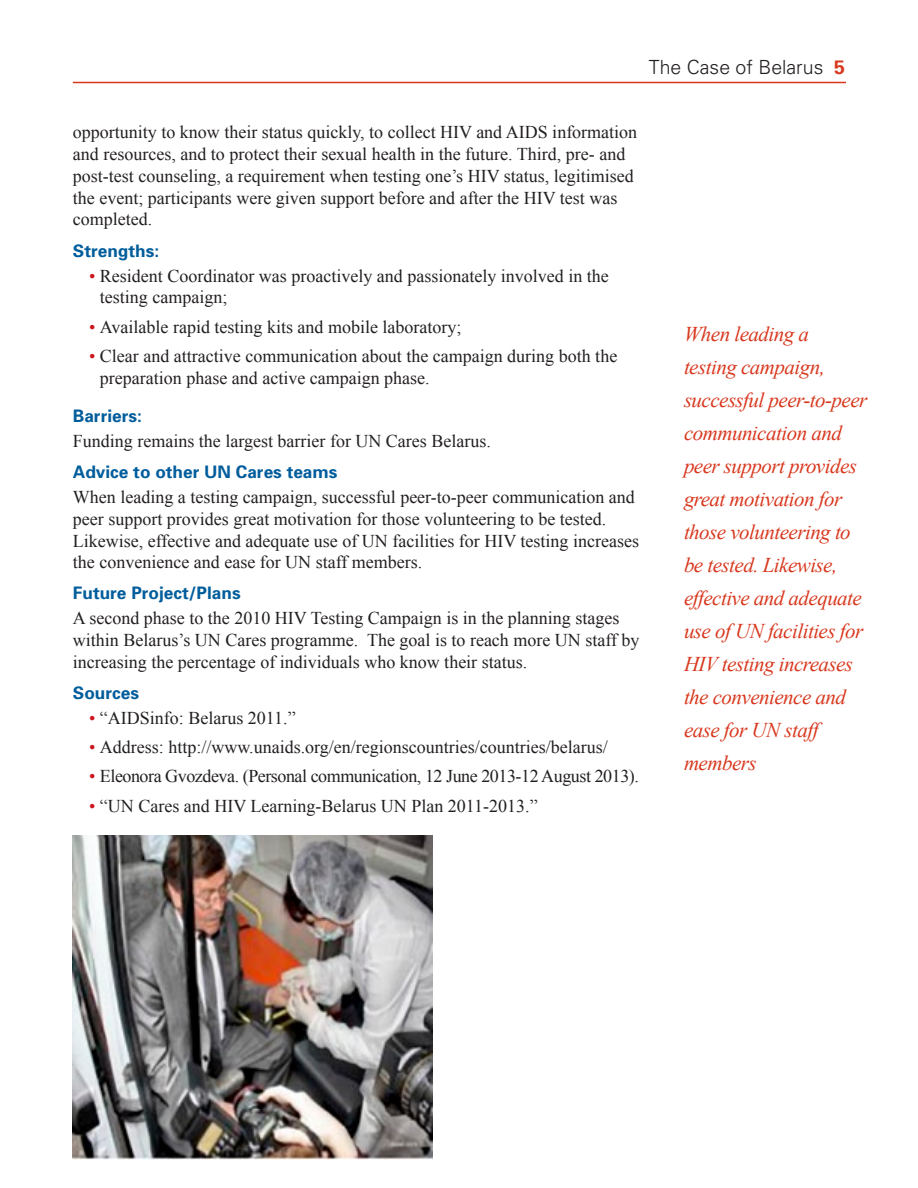
<style>
.page{position:relative;width:918px;height:1188px;background:#fff}
.page>*{position:absolute;margin:0;border:0;box-sizing:border-box;transform-origin:0 0}
.t1{font:italic 21px/33px "Times New Roman";letter-spacing:-.025em;color:#d8381e}
.t2{font:300 19.5px "Univers";color:#231f20}
.t3{font:18px/21.8px "Times New Roman";color:#231f20}
.t4{font:18px "Times New Roman";letter-spacing:-.025em;color:#231f20}
.t5{font:700 17.25px "Univers";color:#005d9c}
.s1{font-weight:700;color:#d8381e}
.s2{color:#cd151d}
</style>
<div class="page">
<hr style="left:73px;top:82px;width:773px;height:1px;background:#d8381e">
<img style="left:73px;top:836px;width:360px;height:324px">
<p class="t2" style="left:649px;top:55px;width:198px">The Case of Belarus <span class="s1">5</span></p>
<p class="t3" style="left:73px;top:121px;width:566px">opportunity to know their status quickly, to collect HIV and AIDS information and resources, and to protect their sexual health in the future. Third, pre- and post-test counseling, a requirement when testing one’s HIV status, legitimised the event; participants were given support before and after the HIV test was completed.</p>
<p class="t5" style="left:73px;top:240px;width:88px">Strengths:</p>
<p class="t3" style="left:100px;top:264px;width:510px;text-indent:-11px"><span class="s2">•</span> Resident Coordinator was proactively and passionately involved in the testing campaign;</p>
<p class="t3" style="left:89px;top:315px;width:374px"><span class="s2">•</span> Available rapid testing kits and mobile laboratory;</p>
<p class="t3" style="left:100px;top:345px;width:519px;text-indent:-11px"><span class="s2">•</span> Clear and attractive communication about the campaign during both the preparation phase and active campaign phase.</p>
<p class="t5" style="left:73px;top:406px;width:71px">Barriers:</p>
<p class="t3" style="left:73px;top:430px;width:420px">Funding remains the largest barrier for UN Cares Belarus.</p>
<p class="t5" style="left:73px;top:462px;width:266px">Advice to other UN Cares teams</p>
<p class="t3" style="left:73px;top:486px;width:568px">When leading a testing campaign, successful peer-to-peer communication and peer support provides great motivation for those volunteering to be tested.<br>Likewise, effective and adequate use of UN facilities for HIV testing increases the convenience and ease for UN staff members.</p>
<p class="t5" style="left:73px;top:583px;width:169px">Future Project/Plans</p>
<p class="t3" style="left:73px;top:607px;width:568px">A second phase to the 2010 HIV Testing Campaign is in the planning stages within Belarus’s UN Cares programme. The goal is to reach more UN staff by increasing the percentage of individuals who know their status.</p>
<p class="t5" style="left:73px;top:682px;width:68px">Sources</p>
<p class="t3" style="left:89px;top:707px;width:208px"><span class="s2">•</span> “AIDSinfo: Belarus 2011.”</p>
<p class="t3" style="left:89px;top:736px;width:520px"><span class="s2">•</span> Address: http://www.unaids.org/en/regionscountries/countries/belarus/</p>
<p class="t4" style="left:89px;top:764px;width:551px"><span class="s2">•</span> Eleonora Gvozdeva. (Personal communication, 12 June 2013-12 August 2013).</p>
<p class="t3" style="left:89px;top:795px;width:450px"><span class="s2">•</span> “UN Cares and HIV Learning-Belarus UN Plan 2011-2013.”</p>
<p class="t1" style="left:684px;top:317px;width:185px">When leading a<br>testing campaign, successful peer-to-peer communication and peer support provides great motivation for those volunteering to be tested. Likewise, effective and adequate use of UN facilities for<br>HIV testing increases the convenience and ease for UN staff members</p>
</div>
